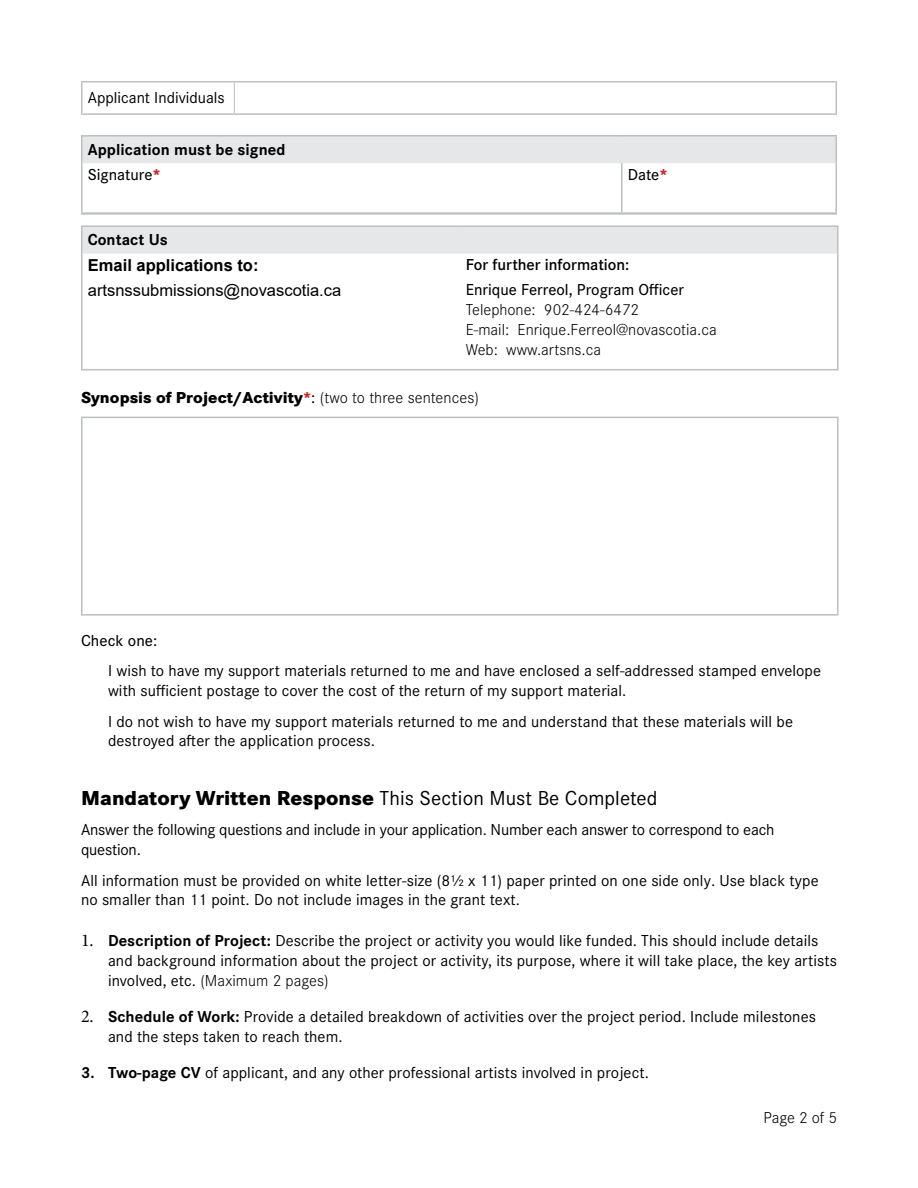
<style>
.page{position:relative;width:918px;height:1188px;background:#fff}
.page>*{position:absolute;margin:0;border:0;box-sizing:border-box;transform-origin:0 0}
.Body{font:21px "Corporate S Pro";letter-spacing:.005em;color:#000}
.Body-2{font:16.5px/19.8px "Corporate S Pro";letter-spacing:.005em;color:#000}
.Tabe_Body{font:300 16.5px/19.8px "Corporate S Pro";color:#000}
.Tabe_Body-2{font:16.5px/24.9px "Arial";color:#000}
.t1{font:800 16.5px "Corporate S Pro";letter-spacing:.005em;color:#000}
.Table_Head{font:700 16.5px "Corporate S Pro";letter-spacing:.005em;color:#000}
.Tabe_Body-3{font:500 16.5px "Corporate S Pro";color:#000}
.Tabe_Body-4{font:600 16.5px "Corporate S Pro";color:#000}
.s1{font-weight:800;color:#d2232a}
.s2{font-weight:700}
.s3{font-weight:500}
.s4{color:#d2232a}
.s5{font-weight:300}
.s6{font-weight:800}
.s7{font-family:"Minion Pro";font-size:18px}
</style>
<div class="page">
<hr style="left:81px;top:81px;width:153px;height:1px;background:#bcbec0">
<hr style="left:81px;top:82px;width:1px;height:31px;background:#bcbec0">
<hr style="left:234px;top:81px;width:603px;height:1px;background:#bcbec0">
<hr style="left:836px;top:82px;width:1px;height:31px;background:#bcbec0">
<hr style="left:81px;top:113px;width:153px;height:2px;background:#bcbec0">
<hr style="left:234px;top:113px;width:603px;height:2px;background:#bcbec0">
<hr style="left:234px;top:82px;width:1px;height:31px;background:#bcbec0">
<div style="left:82px;top:136px;width:754px;height:27px;background:#e6e7e8"></div>
<hr style="left:81px;top:135px;width:541px;height:1px;background:#bcbec0">
<svg style="left:81px;top:136px;width:1px;height:27px"></svg>
<hr style="left:622px;top:135px;width:215px;height:1px;background:#bcbec0">
<svg style="left:836px;top:136px;width:1px;height:27px"></svg>
<hr style="left:81px;top:163px;width:1px;height:49px;background:#bcbec0">
<hr style="left:621px;top:163px;width:1px;height:49px;background:#bcbec0">
<hr style="left:836px;top:163px;width:1px;height:49px;background:#bcbec0">
<hr style="left:81px;top:212px;width:541px;height:3px;background:#bcbec0">
<hr style="left:622px;top:212px;width:215px;height:3px;background:#bcbec0">
<div style="left:82px;top:226px;width:756px;height:27px;background:#e6e7e8"></div>
<hr style="left:81px;top:253px;width:1px;height:116px;background:#bcbec0">
<hr style="left:837px;top:253px;width:1px;height:116px;background:#bcbec0">
<hr style="left:81px;top:369px;width:379px;height:1px;background:#bcbec0">
<hr style="left:460px;top:369px;width:378px;height:1px;background:#bcbec0">
<hr style="left:81px;top:225px;width:379px;height:2px;background:#bcbec0">
<svg style="left:81px;top:227px;width:1px;height:26px"></svg>
<hr style="left:460px;top:225px;width:378px;height:2px;background:#bcbec0">
<svg style="left:837px;top:227px;width:1px;height:26px"></svg>
<hr style="left:82px;top:253px;width:378px;height:1px;background:#e6e7e8">
<hr style="left:460px;top:253px;width:377px;height:1px;background:#e6e7e8">
<hr style="left:81px;top:417px;width:757px;height:1px;background:#bcbec0">
<hr style="left:81px;top:418px;width:1px;height:196px;background:#bcbec0">
<hr style="left:837px;top:418px;width:1px;height:196px;background:#bcbec0">
<hr style="left:81px;top:614px;width:757px;height:2px;background:#bcbec0">
<p class="Body-2" style="left:88px;top:87px;width:139px">Applicant Individuals</p>
<p class="Table_Head" style="left:88px;top:136px;width:199px">Application must be signed</p>
<p class="Tabe_Body-3" style="left:88px;top:162px;width:75px">Signature<span class="s1">*</span></p>
<p class="Tabe_Body-3" style="left:628px;top:162px;width:41px">Date<span class="s1">*</span></p>
<p class="Table_Head" style="left:88px;top:227px;width:82px">Contact Us</p>
<p class="Tabe_Body-2" style="left:88px;top:252px;width:255px"><span class="s2">Email applications to: </span>artsnssubmissions@novascotia.ca</p>
<p class="Tabe_Body-4" style="left:466px;top:253px;width:165px">For further information:</p>
<p class="Tabe_Body" style="left:466px;top:279px;width:253px"><span class="s3">Enrique Ferreol, Program Officer<br></span>Telephone: 902-424-6472<br>E-mail: Enrique.Ferreol@novascotia.ca</p>
<p class="Tabe_Body" style="left:466px;top:338px;width:137px">Web: www.artsns.ca</p>
<p class="t1" style="left:81px;top:384px;width:400px">Synopsis of Project/Activity<span class="s4">*</span><span class="s3">:</span> <span class="s5">(two to three sentences)</span></p>
<p class="Tabe_Body-3" style="left:81px;top:628px;width:78px">Check one:</p>
<p class="Body-2" style="left:108px;top:660px;width:715px">I wish to have my support materials returned to me and have enclosed a self-addressed stamped envelope with sufficient postage to cover the cost of the return of my support material.</p>
<p class="Body-2" style="left:108px;top:710px;width:687px">I do not wish to have my support materials returned to me and understand that these materials will be destroyed after the application process.</p>
<p class="Body" style="left:81px;top:782px;width:578px"><span class="s6">Mandatory Written Response</span> This Section Must Be Completed</p>
<p class="Body-2" style="left:81px;top:819px;width:695px">Answer the following questions and include in your application. Number each answer to correspond to each question.</p>
<p class="Body-2" style="left:81px;top:869px;width:739px">All information must be provided on white letter-size (8½ x 11) paper printed on one side only. Use black type no smaller than 11 point. Do not include images in the grant text.</p>
<p class="Body-2" style="left:108px;top:930px;width:731px;text-indent:-27px"><span class="s7">1.</span> <span class="s2">Description of Project:</span> Describe the project or activity you would like funded. This should include details and background information about the project or activity, its purpose, where it will take place, the key artists involved, etc. <span class="s5">(Maximum 2 pages)</span></p>
<p class="Body-2" style="left:108px;top:1005px;width:710px;text-indent:-27px"><span class="s7">2.</span> <span class="s2">Schedule of Work:</span> Provide a detailed breakdown of activities over the project period. Include milestones and the steps taken to reach them.</p>
<p class="Body-2" style="left:81px;top:1061px;width:569px"><span class="s2">3. Two-page CV</span> of applicant, and any other professional artists involved in project.</p>
<p class="Tabe_Body" style="left:763px;top:1107px;width:75px">Page 2 of 5</p>
</div>
